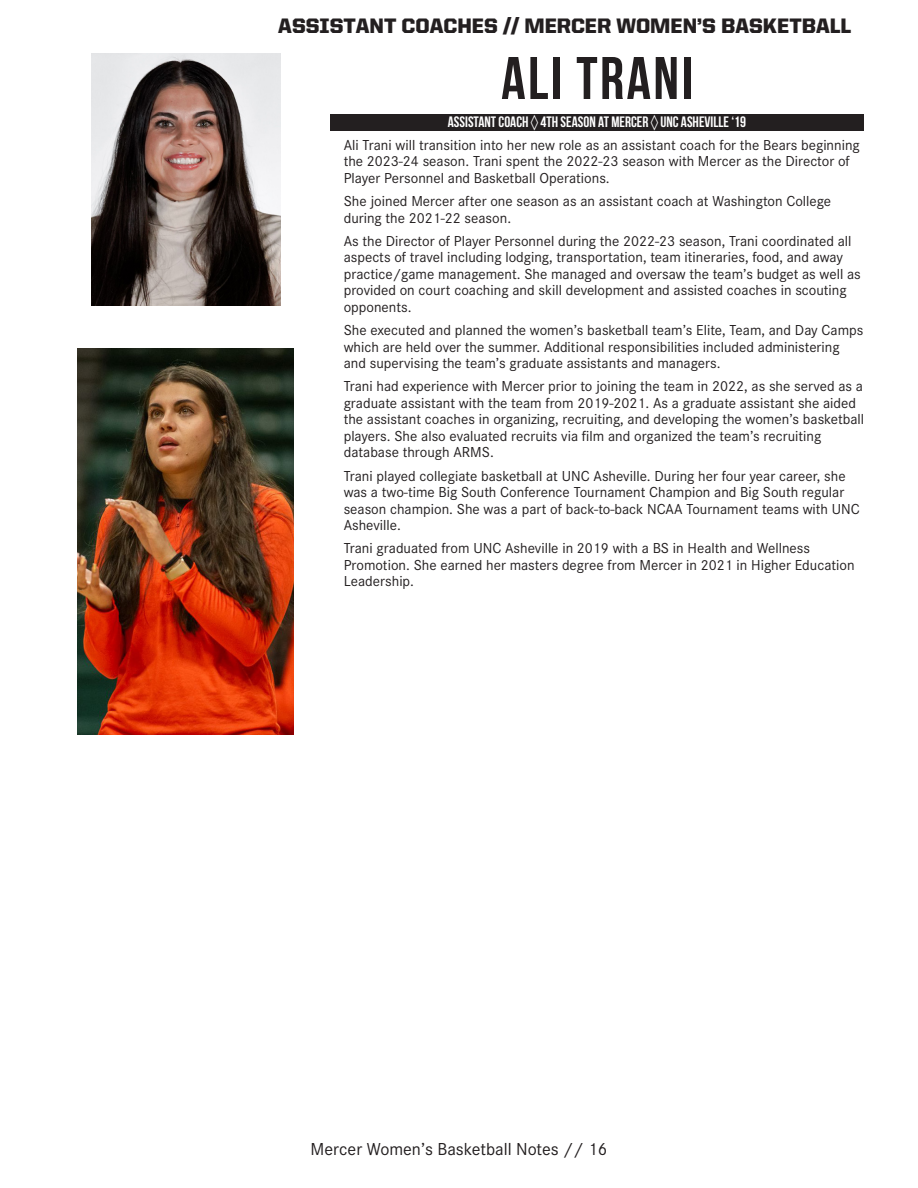
<style>
.page{position:relative;width:918px;height:1188px;background:#fff}
.page>*{position:absolute;margin:0;border:0;box-sizing:border-box;transform-origin:0 0}
.t1{font:700 60px "Bebas Neue";letter-spacing:.04em;color:#231f20}
.t2{font:900 21px "United Sans Reg";color:#231f20}
.t3{font:18px "Corporate S";color:#231f20}
.t4{font:15px/16.5px "Corporate S";color:#231f20}
.t5{font:700 15px "Bebas Neue";color:#fff}
</style>
<div class="page">
<img style="left:92px;top:54px;width:189px;height:252px">
<img style="left:78px;top:348px;width:216px;height:386px">
<div style="left:330px;top:114px;width:534px;height:16px;background:#231f20"></div>
<p class="t2" style="left:278px;top:15px;width:575px">ASSISTANT COACHES // MERCER WOMEN’S BASKETBALL</p>
<p class="t1" style="left:501px;top:45px;width:193px">ALI TRANI</p>
<p class="t5" style="left:448px;top:113px;width:300px">ASSISTANT COACH ◊ 4TH SEASON AT MERCER ◊ UNC ASHEVILLE ‘19</p>
<p class="t4" style="left:344px;top:136px;width:518px">Ali Trani will transition into her new role as an assistant coach for the Bears beginning the 2023-24 season. Trani spent the 2022-23 season with Mercer as the Director of<br>Player Personnel and Basketball Operations.</p>
<p class="t4" style="left:344px;top:192px;width:489px">She joined Mercer after one season as an assistant coach at Washington College during the 2021-22 season.</p>
<p class="t4" style="left:344px;top:232px;width:519px">As the Director of Player Personnel during the 2022-23 season, Trani coordinated all aspects of travel including lodging, transportation, team itineraries, food, and away practice/game management. She managed and oversaw the team’s budget as well as provided on court coaching and skill development and assisted coaches in scouting opponents.</p>
<p class="t4" style="left:344px;top:321px;width:521px">She executed and planned the women’s basketball team’s Elite, Team, and Day Camps which are held over the summer. Additional responsibilities included administering and supervising the team’s graduate assistants and managers.</p>
<p class="t4" style="left:344px;top:378px;width:522px">Trani had experience with Mercer prior to joining the team in 2022, as she served as a graduate assistant with the team from 2019-2021. As a graduate assistant she aided the assistant coaches in organizing, recruiting, and developing the women’s basketball players. She also evaluated recruits via film and organized the team’s recruiting database through ARMS.</p>
<p class="t4" style="left:344px;top:467px;width:518px">Trani played collegiate basketball at UNC Asheville. During her four year career, she was a two-time Big South Conference Tournament Champion and Big South regular season champion. She was a part of back-to-back NCAA Tournament teams with UNC Asheville.</p>
<p class="t4" style="left:344px;top:540px;width:512px">Trani graduated from UNC Asheville in 2019 with a BS in Health and Wellness<br>Promotion. She earned her masters degree from Mercer in 2021 in Higher Education<br>Leadership.</p>
<p class="t3" style="left:311px;top:1137px;width:298px">Mercer Women’s Basketball Notes // 16</p>
</div>
